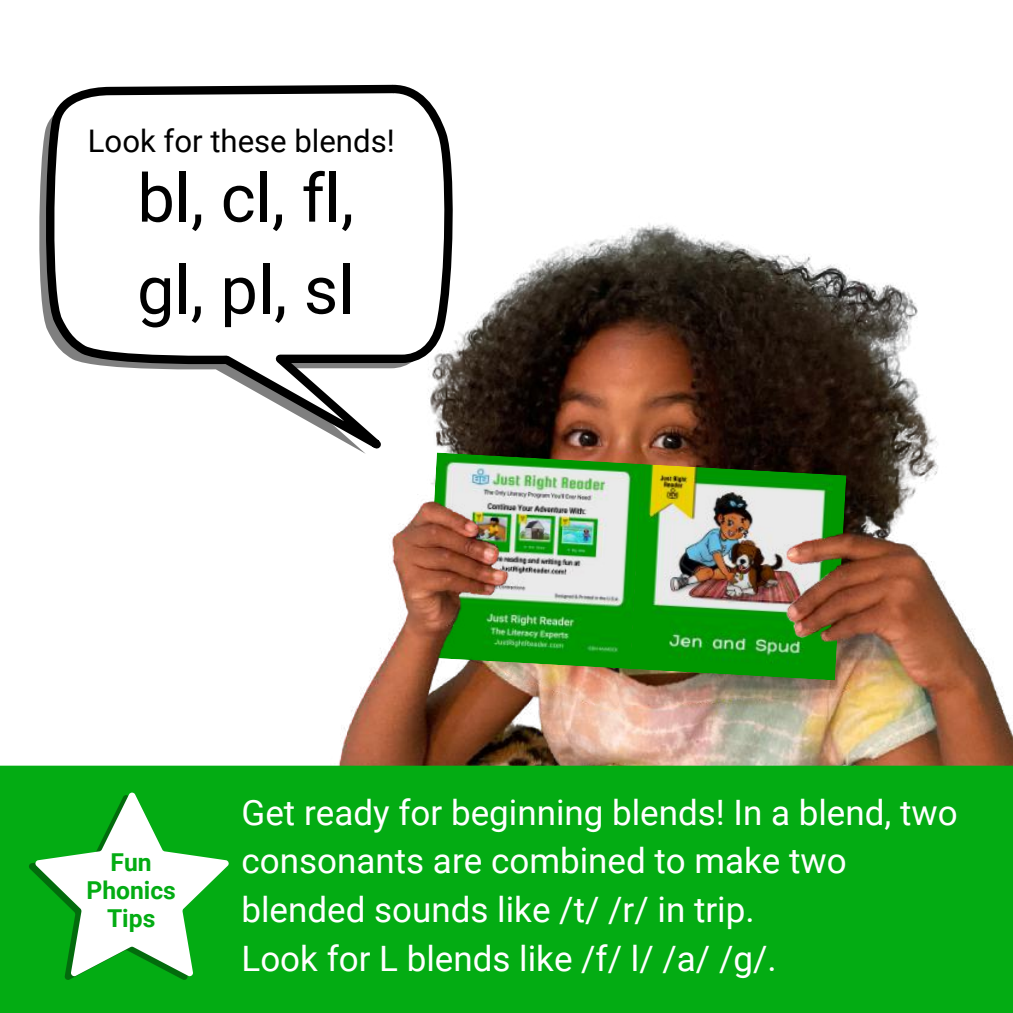
<style>
.page{position:relative;width:1013px;height:1013px;background:#fff}
.page>*{position:absolute;margin:0;border:0;box-sizing:border-box;transform-origin:0 0}
.t1{font:66.75px/92px "Roboto";color:#000}
.t2{font:35px/48.8px "Roboto";color:#fff}
.t3{font:31.25px "Roboto";color:#000}
.t4{font:700 24.75px/28px "Roboto";color:#03ac13;text-align:center}
</style>
<div class="page">
<img style="left:338px;top:163px;width:674px;height:602px">
<img style="left:629px;top:464px;width:217px;height:216px">
<img style="left:425px;top:452px;width:216px;height:217px">
<div style="left:0;top:765px;width:1012px;height:247px;background:#03ac13"></div>
<svg style="left:28px;top:792px;width:202px;height:188px"></svg>
<svg style="left:39px;top:125px;width:8px;height:204px;fill:#7f7f7f"></svg>
<svg style="left:47px;top:84px;width:404px;height:370px"></svg>
<p class="t3" style="left:88px;top:123px;width:308px">Look for these blends!</p>
<h1 class="t1" style="left:137px;top:153px;width:219px">bl, cl, fl, gl, pl, sl</h1>
<p class="t4" style="left:86px;top:848px;width:91px">Fun<br>Phonics<br>Tips</p>
<p class="t2" style="left:241px;top:788px;width:717px">Get ready for beginning blends! In a blend, two consonants are combined to make two blended sounds like /t/ /r/ in trip.<br>Look for L blends like /f/ l/ /a/ /g/.</p>
</div>
